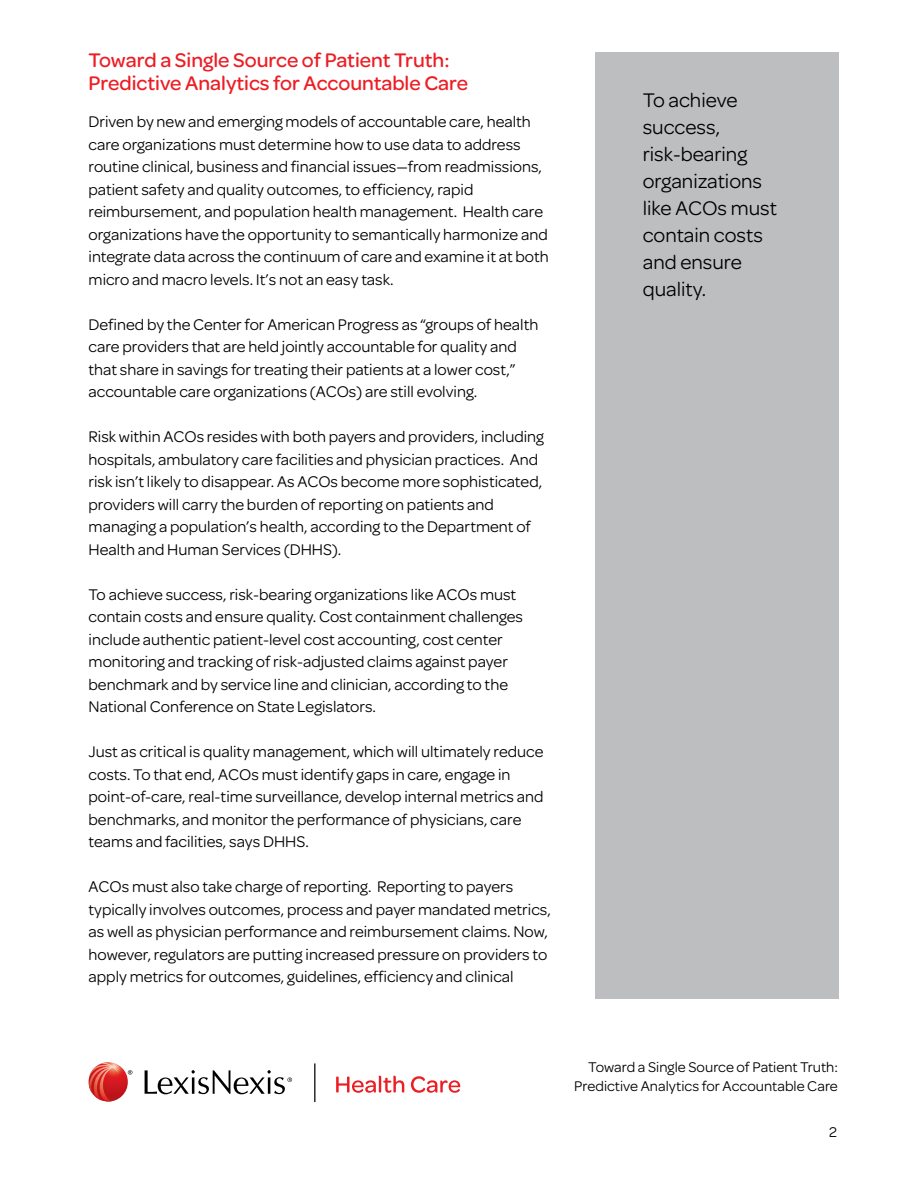
<style>
.page{position:relative;width:918px;height:1188px;background:#fff}
.page>*{position:absolute;margin:0;border:0;box-sizing:border-box;transform-origin:0 0}
.t1{font:21px/27px "Omnes";color:#000}
.t2{font:500 21px/22.5px "Omnes";color:#ed1d24}
.t3{font:16.5px/22.5px "Omnes";color:#000}
.t4{font:15px/19.5px "Omnes";color:#000;text-align:right}
</style>
<div class="page">
<div style="left:596px;top:53px;width:243px;height:946px;background:#bcbec0"></div>
<svg style="left:336px;top:1076px;width:68px;height:17px"></svg>
<svg style="left:411px;top:1076px;width:49px;height:17px"></svg>
<svg style="left:128px;top:1070px;width:4px;height:5px"></svg>
<svg style="left:145px;top:1070px;width:147px;height:24px"></svg>
<img style="left:89px;top:1062px;width:39px;height:40px;border-radius:20px">
<img style="left:89px;top:1063px;width:32px;height:39px">
<hr style="left:314px;top:1063px;width:1px;height:39px;background:#000">
<p class="t2" style="left:89px;top:48px;width:381px">Toward a Single Source of Patient Truth:<br>Predictive Analytics for Accountable Care</p>
<p class="t3" style="left:89px;top:110px;width:462px">Driven by new and emerging models of accountable care, health care organizations must determine how to use data to address routine clinical, business and financial issues—from readmissions, patient safety and quality outcomes, to efficiency, rapid reimbursement, and population health management. Health care organizations have the opportunity to semantically harmonize and integrate data across the continuum of care and examine it at both micro and macro levels. It’s not an easy task.</p>
<p class="t3" style="left:89px;top:312px;width:451px">Defined by the Center for American Progress as “groups of health care providers that are held jointly accountable for quality and that share in savings for treating their patients at a lower cost,” accountable care organizations (ACOs) are still evolving.</p>
<p class="t3" style="left:89px;top:425px;width:457px">Risk within ACOs resides with both payers and providers, including hospitals, ambulatory care facilities and physician practices. And risk isn’t likely to disappear. As ACOs become more sophisticated, providers will carry the burden of reporting on patients and managing a population’s health, according to the Department of Health and Human Services (DHHS).</p>
<p class="t3" style="left:89px;top:582px;width:436px">To achieve success, risk-bearing organizations like ACOs must contain costs and ensure quality. Cost containment challenges include authentic patient-level cost accounting, cost center monitoring and tracking of risk-adjusted claims against payer benchmark and by service line and clinician, according to the National Conference on State Legislators.</p>
<p class="t3" style="left:89px;top:740px;width:456px">Just as critical is quality management, which will ultimately reduce costs. To that end, ACOs must identify gaps in care, engage in point-of-care, real-time surveillance, develop internal metrics and benchmarks, and monitor the performance of physicians, care teams and facilities, says DHHS.</p>
<p class="t3" style="left:89px;top:875px;width:464px">ACOs must also take charge of reporting. Reporting to payers typically involves outcomes, process and payer mandated metrics, as well as physician performance and reimbursement claims. Now, however, regulators are putting increased pressure on providers to apply metrics for outcomes, guidelines, efficiency and clinical</p>
<p class="t1" style="left:643px;top:85px;width:136px">To achieve success, risk-bearing organizations like ACOs must contain costs and ensure quality.</p>
<p class="t4" style="left:574px;top:1056px;width:265px">Toward a Single Source of Patient Truth:<br>Predictive Analytics for Accountable Care</p>
<p class="t4" style="left:829px;top:1122px;width:9px">2</p>
</div>
